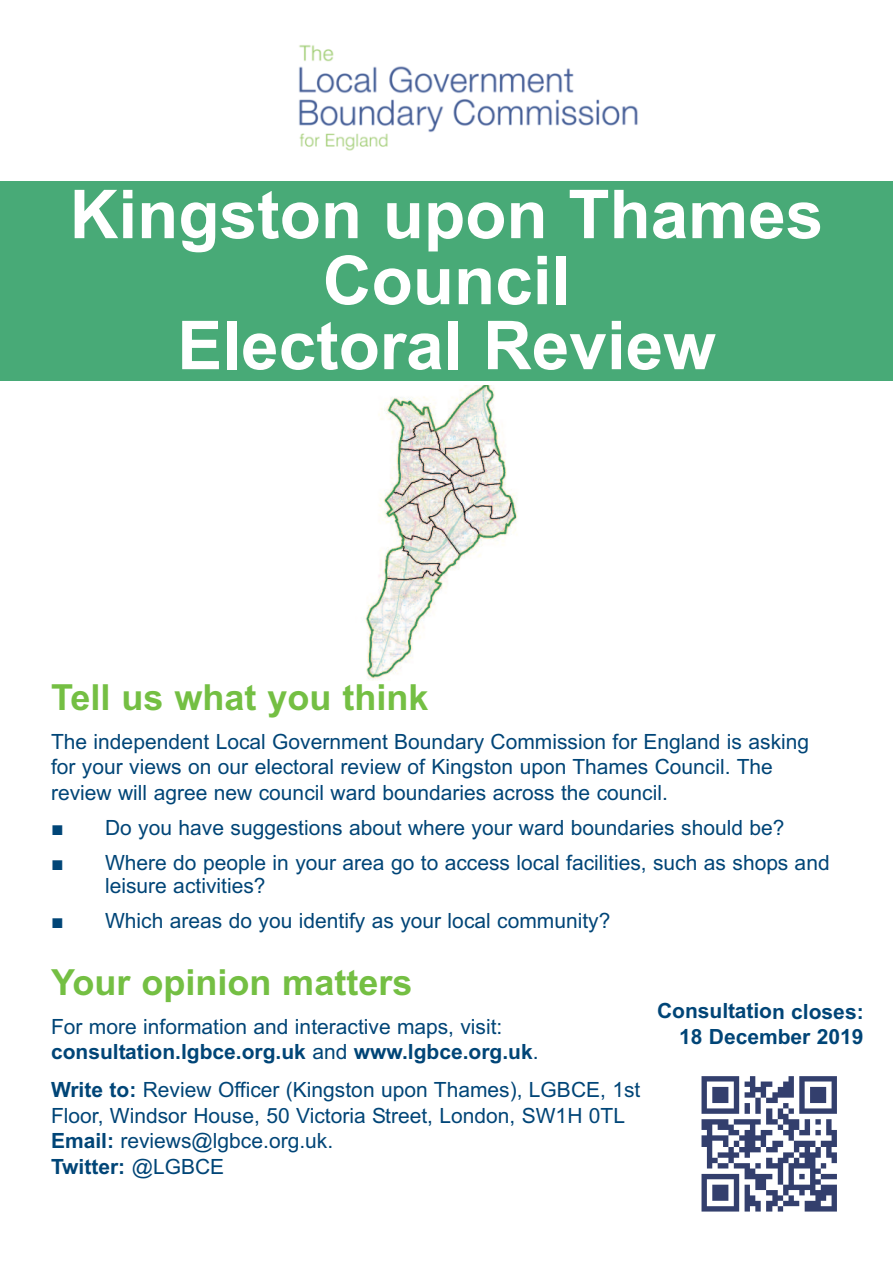
<style>
.page{position:relative;width:893px;height:1263px;background:#fff}
.page>*{position:absolute;margin:0;border:0;box-sizing:border-box;transform-origin:0 0}
.t1{font:700 67.5px/65.6px "Arial";color:#fff;text-align:center}
.t2{font:700 36px "Arial";color:#74bf43}
.t3{font:21px/25.5px "Arial";color:#004577}
.t4{font:700 21px/25.5px "Arial";letter-spacing:-.005em;color:#004577;text-align:right}
.s1{font-weight:700}
</style>
<div class="page">
<img style="left:365px;top:386px;width:152px;height:294px">
<div style="left:0;top:181px;width:893px;height:200px;background:#48aa77"></div>
<img style="left:299px;top:45px;width:339px;height:106px">
<img style="left:701px;top:1076px;width:136px;height:136px">
<h1 class="t1" style="left:70px;top:182px;width:755px">Kingston upon Thames<br>Council<br>Electoral Review</h1>
<h2 class="t2" style="left:51px;top:677px;width:379px">Tell us what you think</h2>
<p class="t3" style="left:51px;top:728px;width:760px">The independent Local Government Boundary Commission for England is asking for your views on our electoral review of Kingston upon Thames Council. The review will agree new council ward boundaries across the council.</p>
<p class="t3" style="left:51px;top:815px;width:735px">■ Do you have suggestions about where your ward boundaries should be?</p>
<p class="t3" style="left:105px;top:851px;width:726px;line-height:22.5px;text-indent:-54px">■ Where do people in your area go to access local facilities, such as shops and leisure activities?</p>
<p class="t3" style="left:51px;top:908px;width:561px">■ Which areas do you identify as your local community?</p>
<h2 class="t2" style="left:51px;top:962px;width:363px">Your opinion matters</h2>
<p class="t3" style="left:51px;top:1014px;width:489px">For more information and interactive maps, visit: <span class="s1">consultation.lgbce.org.uk</span> and <span class="s1">www.lgbce.org.uk</span>.</p>
<p class="t3" style="left:51px;top:1077px;width:591px"><span class="s1">Write to:</span> Review Officer (Kingston upon Thames), LGBCE, 1st Floor, Windsor House, 50 Victoria Street, London, SW1H 0TL <span class="s1">Email:</span> reviews@lgbce.org.uk.<br><span class="s1">Twitter:</span> @LGBCE</p>
<p class="t4" style="left:657px;top:998px;width:208px">Consultation closes:<br>18 December 2019</p>
</div>
